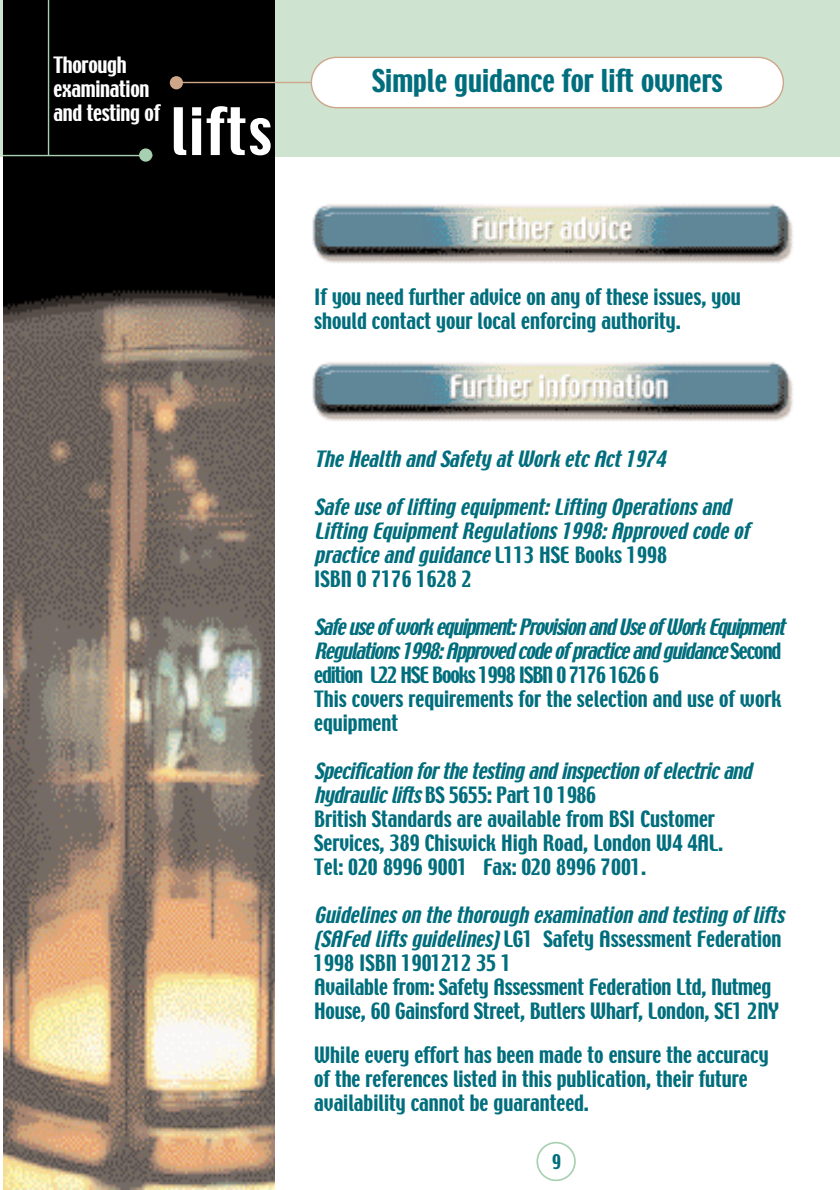
<style>
.page{position:relative;width:840px;height:1190px;background:#fff}
.page>*{position:absolute;margin:0;border:0;box-sizing:border-box;transform-origin:0 0}
.t1{font:58px "Techno";letter-spacing:.04em;color:#fff}
.t2{font:28px "Techno";color:#006e7d}
.t3{font:20px/24px "Techno";color:#006e7d}
.t4{font:italic 20px/24px "Techno";color:#006e7d}
.t5{font:20px/24px "Techno";letter-spacing:-.015em;color:#fff}
.t6{font:18px "Techno";color:#006e7d}
.s1{font-style:normal}
.s2{font-style:italic}
.s3{color:#fff}
</style>
<div class="page">
<div style="left:536px;top:1142px;width:40px;height:39px;border:2px solid #a7d0b1;border-radius:50%"></div>
<div style="left:274px;top:0;width:566px;height:156px;background:#cee3d0"></div>
<img style="left:3px;top:0;width:271px;height:1190px">
<div style="left:139px;top:148px;width:13px;height:14px;background:#a7d0b1;border-radius:50%"></div>
<div style="left:311px;top:57px;width:472px;height:51px;background:#fff;border-radius:25px"></div>
<div style="left:311px;top:57px;width:473px;height:51px;border:1px solid #cea68a;border-radius:25px"></div>
<hr style="left:171px;top:82px;width:140px;height:1px;background:#cea68a">
<div style="left:170px;top:76px;width:13px;height:13px;background:#cea68a;border-radius:50%"></div>
<hr style="left:2px;top:155px;width:150px;height:1px;background:#a7d0b1">
<hr style="left:48px;top:0;width:1px;height:155px;background:#a7d0b1">
<hr style="left:0;top:0;width:3px;height:156px;background:#cee3d0">
<img style="left:312px;top:362px;width:481px;height:59px">
<img style="left:312px;top:204px;width:481px;height:59px">
<p class="t5" style="left:54px;top:55px;width:108px">Thorough examination and testing of</p>
<h1 class="t1" style="left:171px;top:107px;width:102px">lifts</h1>
<h2 class="t2" style="left:372px;top:69px;width:352px">Simple guidance for lift owners</h2>
<p class="t3" style="left:314px;top:286px;width:428px">If you need further advice on any of these issues, you should contact your local enforcing authority.</p>
<p class="t4" style="left:314px;top:448px;width:352px">The Health and Safety atWork etc Act1974</p>
<p class="t4" style="left:314px;top:496px;width:436px">Safe use of lifting equipment:Lifting Operations and Lifting EquipmentRegulations 1998:Approved code of practice and guidance <span class="s1">L 1 1 3 H S E B o o k s 1 9 9 8<br>ISBN 0 7176 1628 2</span></p>
<p class="t4" style="left:314px;top:616px;width:476px">Safeuseof work equipment:ProvisionandUseof Work Equipment Regulations1998:Approvedcodeof practiceandguidance <span class="s1">S e c o n d edition L22 HSE Books 1998 ISBN 0 7176 1626 6<br>This covers requirements for the selection and use of work equipment</span></p>
<p class="t3" style="left:314px;top:760px;width:443px"><span class="s2">Specification forthetesting and inspection of electricand hydrauliclifts</span>BS 5655: Part 10 1986<br>British Standards are available from BSI Customer Services, 389 Chiswick High Road, London W4 4AL.<br>Tel: 020 8996 9001 Fax: 020 8996 7001.</p>
<p class="t3" style="left:314px;top:904px;width:476px"><span class="s2">Guidelines on the thorough examination and testing of lifts (SAFed lifts guidelines)</span>LG1 Safety Assessment Federation 1998 ISBN 1901212 35 1<br>Available from: Safety Assessment Federation Ltd, Nutmeg House, 60 Gainsford Street, Butlers Wharf, London, SE1 2NY</p>
<p class="t3" style="left:314px;top:1044px;width:456px">While every effort has been made to ensure the accuracy of the references listed in this publication, their future availability cannot be guaranteed.<span class="s3">PAGE?</span></p>
<p class="t6" style="left:552px;top:1154px;width:10px">9</p>
</div>
